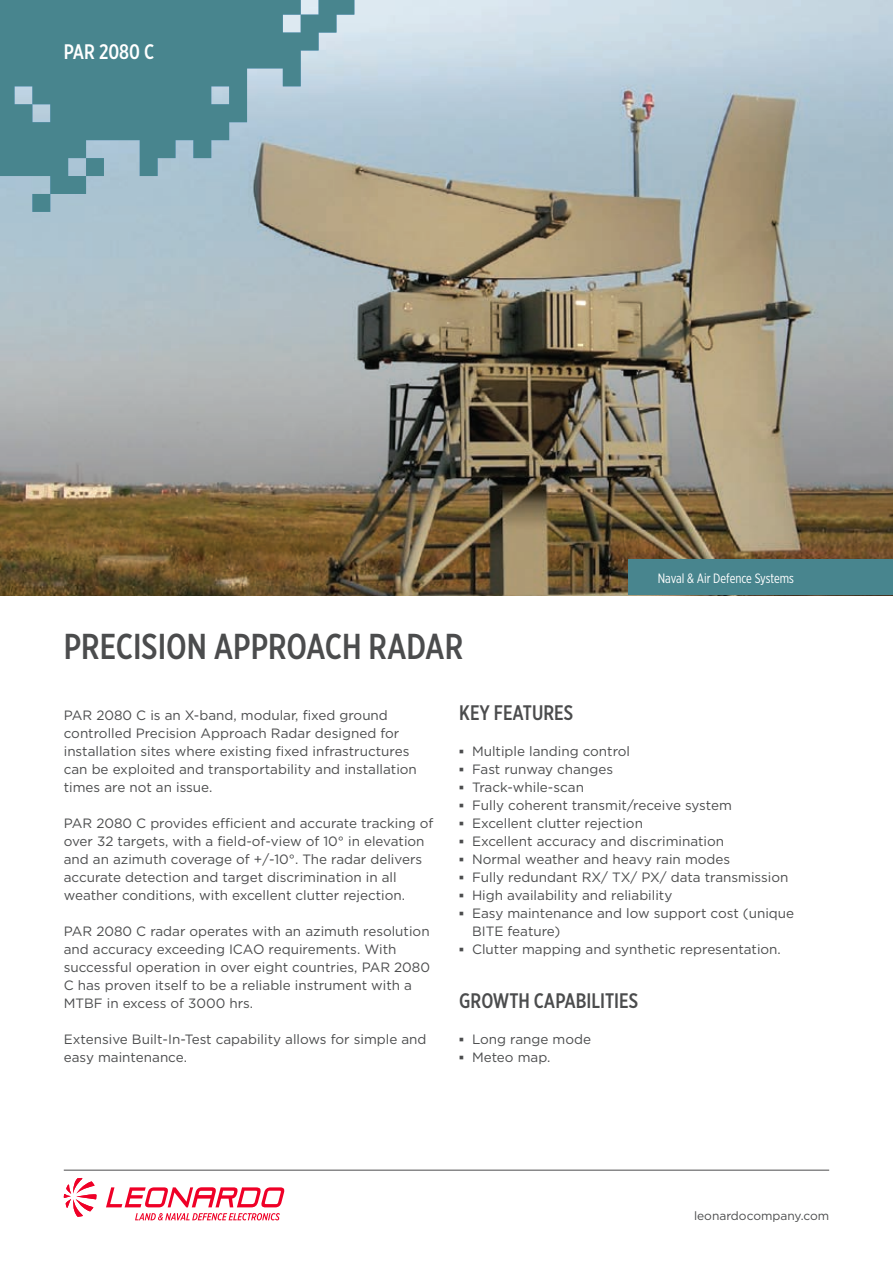
<style>
.page{position:relative;width:893px;height:1263px;background:#fff}
.page>*{position:absolute;margin:0;border:0;box-sizing:border-box;transform-origin:0 0}
.Title_1_-_24_26{font:500 36px "Gotham X Narrow";color:#4b4c4d}
.Title_2_-_14_18{font:500 21px "Gotham X Narrow";color:#4b4c4d}
.Title_2_-_14_18_whit{font:500 21px "Gotham X Narrow";color:#fff}
.Text_-_9_12{font:13.5px/18px "Gotham";color:#4b4c4d}
.LOB_-_9_11{font:13.5px "Gotham X Narrow";color:#fff}
.Web_-_8_10{font:12px "Gotham";color:#4b4c4d}
.s1{font-family:"Arial";font-weight:700}
</style>
<div class="page">
<img style="left:0;top:0;width:893px;height:595px">
<svg style="left:106px;top:1187px;width:178px;height:20px"></svg>
<svg style="left:64px;top:1178px;width:33px;height:39px"></svg>
<svg style="left:135px;top:1213px;width:145px;height:7px"></svg>
<svg style="left:0;top:0;width:354px;height:212px;background:#729da5"></svg>
<div style="left:628px;top:560px;width:265px;height:35px;background:#48858e"></div>
<hr style="left:64px;top:1170px;width:765px;height:1px;background:#4b4c4d">
<p class="Title_2_-_14_18_whit" style="left:64px;top:39px;width:92px">PAR 2080 C</p>
<p class="Title_1_-_24_26" style="left:64px;top:624px;width:401px">PRECISION APPROACH RADAR</p>
<p class="LOB_-_9_11" style="left:658px;top:570px;width:138px">Naval &amp; Air Defence Systems</p>
<p class="Text_-_9_12" style="left:64px;top:706px;width:355px">PAR 2080 C is an X-band, modular, fixed ground controlled Precision Approach Radar designed for installation sites where existing fixed infrastructures can be exploited and transportability and installation times are not an issue.</p>
<p class="Text_-_9_12" style="left:64px;top:814px;width:371px">PAR 2080 C provides efficient and accurate tracking of over 32 targets, with a field-of-view of 10° in elevation and an azimuth coverage of +/-10°. The radar delivers accurate detection and target discrimination in all weather conditions, with excellent clutter rejection.</p>
<p class="Text_-_9_12" style="left:64px;top:922px;width:368px">PAR 2080 C radar operates with an azimuth resolution and accuracy exceeding ICAO requirements. With successful operation in over eight countries, PAR 2080<br>C has proven itself to be a reliable instrument with a MTBF in excess of 3000 hrs.</p>
<p class="Text_-_9_12" style="left:64px;top:1030px;width:364px">Extensive Built-In-Test capability allows for simple and easy maintenance.</p>
<p class="Title_2_-_14_18" style="left:459px;top:700px;width:115px">KEY FEATURES</p>
<p class="Text_-_9_12" style="left:459px;top:742px;width:172px"><span class="s1">▪</span> Multiple landing control</p>
<p class="Text_-_9_12" style="left:459px;top:760px;width:155px"><span class="s1">▪</span> Fast runway changes</p>
<p class="Text_-_9_12" style="left:459px;top:778px;width:126px"><span class="s1">▪</span> Track-while-scan</p>
<p class="Text_-_9_12" style="left:459px;top:796px;width:274px"><span class="s1">▪</span> Fully coherent transmit/receive system</p>
<p class="Text_-_9_12" style="left:459px;top:814px;width:185px"><span class="s1">▪</span> Excellent clutter rejection</p>
<p class="Text_-_9_12" style="left:459px;top:832px;width:266px"><span class="s1">▪</span> Excellent accuracy and discrimination</p>
<p class="Text_-_9_12" style="left:459px;top:850px;width:272px"><span class="s1">▪</span> Normal weather and heavy rain modes</p>
<p class="Text_-_9_12" style="left:459px;top:868px;width:331px"><span class="s1">▪</span> Fully redundant RX/ TX/ PX/ data transmission</p>
<p class="Text_-_9_12" style="left:459px;top:886px;width:215px"><span class="s1">▪</span> High availability and reliability</p>
<p class="Text_-_9_12" style="left:472px;top:904px;width:324px;text-indent:-13px"><span class="s1">▪</span> Easy maintenance and low support cost (unique<br>BITE feature)</p>
<p class="Text_-_9_12" style="left:459px;top:940px;width:323px"><span class="s1">▪</span> Clutter mapping and synthetic representation.</p>
<p class="Title_2_-_14_18" style="left:459px;top:988px;width:180px">GROWTH CAPABILITIES</p>
<p class="Text_-_9_12" style="left:459px;top:1030px;width:133px"><span class="s1">▪</span> Long range mode</p>
<p class="Text_-_9_12" style="left:459px;top:1048px;width:93px"><span class="s1">▪</span> Meteo map.</p>
<p class="Web_-_8_10" style="left:694px;top:1208px;width:137px">leonardocompany.com</p>
</div>
